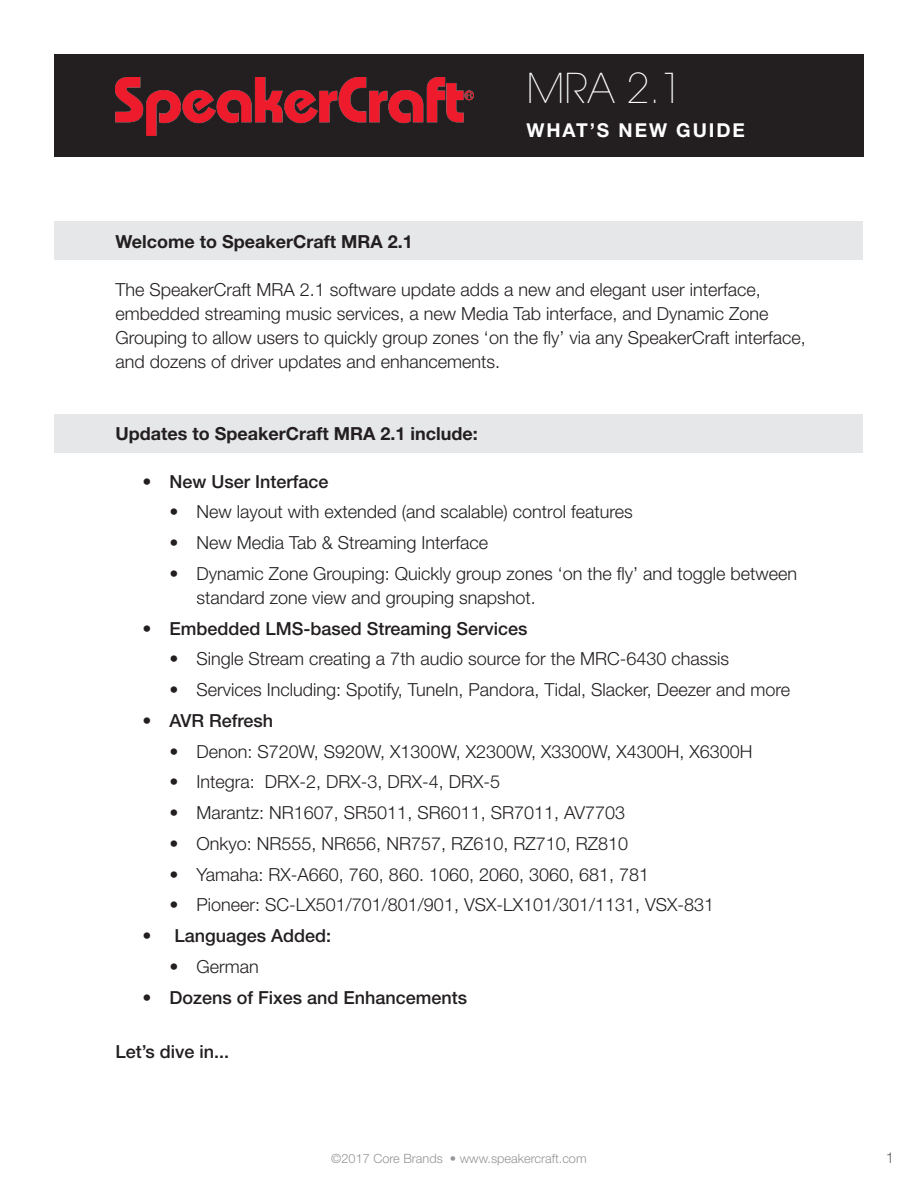
<style>
.page{position:relative;width:918px;height:1188px;background:#fff}
.page>*{position:absolute;margin:0;border:0;box-sizing:border-box;transform-origin:0 0}
.t1{font:200 40.8px "ITC Avant Garde Pro";color:#fff}
.t2{font:700 19.2px "Helvetica Neue LT Std";letter-spacing:.1em;color:#fff}
.BODY{font:300 18px/24px "Helvetica Neue LT Std";color:#231f20}
.t3{font:500 18px "Helvetica Neue LT Std";color:#231f20}
.t4{font:700 18px "Helvetica Neue LT Std";color:#231f20}
.t5{font:300 15px "Helvetica Neue LT Std";color:#636366}
.t6{font:300 12.75px "Helvetica Neue LT Std";color:#939598}
</style>
<div class="page">
<div style="left:55px;top:54px;width:809px;height:103px;background:#231f20"></div>
<div style="left:55px;top:222px;width:808px;height:38px;background:#e6e7e9"></div>
<div style="left:55px;top:415px;width:808px;height:38px;background:#e6e7e9"></div>
<img style="left:115px;top:78px;width:358px;height:58px">
<p class="t1" style="left:526px;top:62px;width:158px">MRA 2.1</p>
<p class="t2" style="left:526px;top:119px;width:220px">WHAT’S NEW GUIDE</p>
<p class="t4" style="left:116px;top:230px;width:299px">Welcome to SpeakerCraft MRA 2.1</p>
<p class="BODY" style="left:116px;top:277px;width:692px">The SpeakerCraft MRA 2.1 software update adds a new and elegant user interface, embedded streaming music services, a new Media Tab interface, and Dynamic Zone Grouping to allow users to quickly group zones ‘on the fly’ via any SpeakerCraft interface, and dozens of driver updates and enhancements.</p>
<p class="t4" style="left:116px;top:422px;width:364px">Updates to SpeakerCraft MRA 2.1 include:</p>
<p class="t3" style="left:143px;top:470px;width:188px">• New User Interface</p>
<p class="BODY" style="left:170px;top:499px;width:465px">• New layout with extended (and scalable) control features</p>
<p class="BODY" style="left:170px;top:530px;width:320px">• New Media Tab &amp; Streaming Interface</p>
<p class="BODY" style="left:197px;top:561px;width:602px;text-indent:-27px">• Dynamic Zone Grouping: Quickly group zones ‘on the fly’ and toggle between standard zone view and grouping snapshot.</p>
<p class="t3" style="left:143px;top:617px;width:387px">• Embedded LMS-based Streaming Services</p>
<p class="BODY" style="left:170px;top:646px;width:561px">• Single Stream creating a 7th audio source for the MRC-6430 chassis</p>
<p class="BODY" style="left:170px;top:677px;width:622px">• Services Including: Spotify, TuneIn, Pandora, Tidal, Slacker, Deezer and more</p>
<p class="t3" style="left:143px;top:710px;width:132px">• AVR Refresh</p>
<p class="BODY" style="left:170px;top:739px;width:584px">• Denon: S720W, S920W, X1300W, X2300W, X3300W, X4300H, X6300H</p>
<p class="BODY" style="left:170px;top:769px;width:332px">• Integra: DRX-2, DRX-3, DRX-4, DRX-5</p>
<p class="BODY" style="left:170px;top:800px;width:457px">• Marantz: NR1607, SR5011, SR6011, SR7011, AV7703</p>
<p class="BODY" style="left:170px;top:831px;width:460px">• Onkyo: NR555, NR656, NR757, RZ610, RZ710, RZ810</p>
<p class="BODY" style="left:170px;top:862px;width:481px">• Yamaha: RX-A660, 760, 860. 1060, 2060, 3060, 681, 781</p>
<p class="BODY" style="left:170px;top:892px;width:546px">• Pioneer: SC-LX501/701/801/901, VSX-LX101/301/1131, VSX-831</p>
<p class="t3" style="left:143px;top:925px;width:190px">• Languages Added:</p>
<p class="BODY" style="left:170px;top:954px;width:91px">• German</p>
<p class="t3" style="left:143px;top:986px;width:326px">• Dozens of Fixes and Enhancements</p>
<p class="t3" style="left:116px;top:1041px;width:115px">Let’s dive in...</p>
<p class="t6" style="left:331px;top:1150px;width:257px">©2017 Core Brands • www.speakercraft.com</p>
<p class="t5" style="left:886px;top:1148px;width:10px">1</p>
</div>
